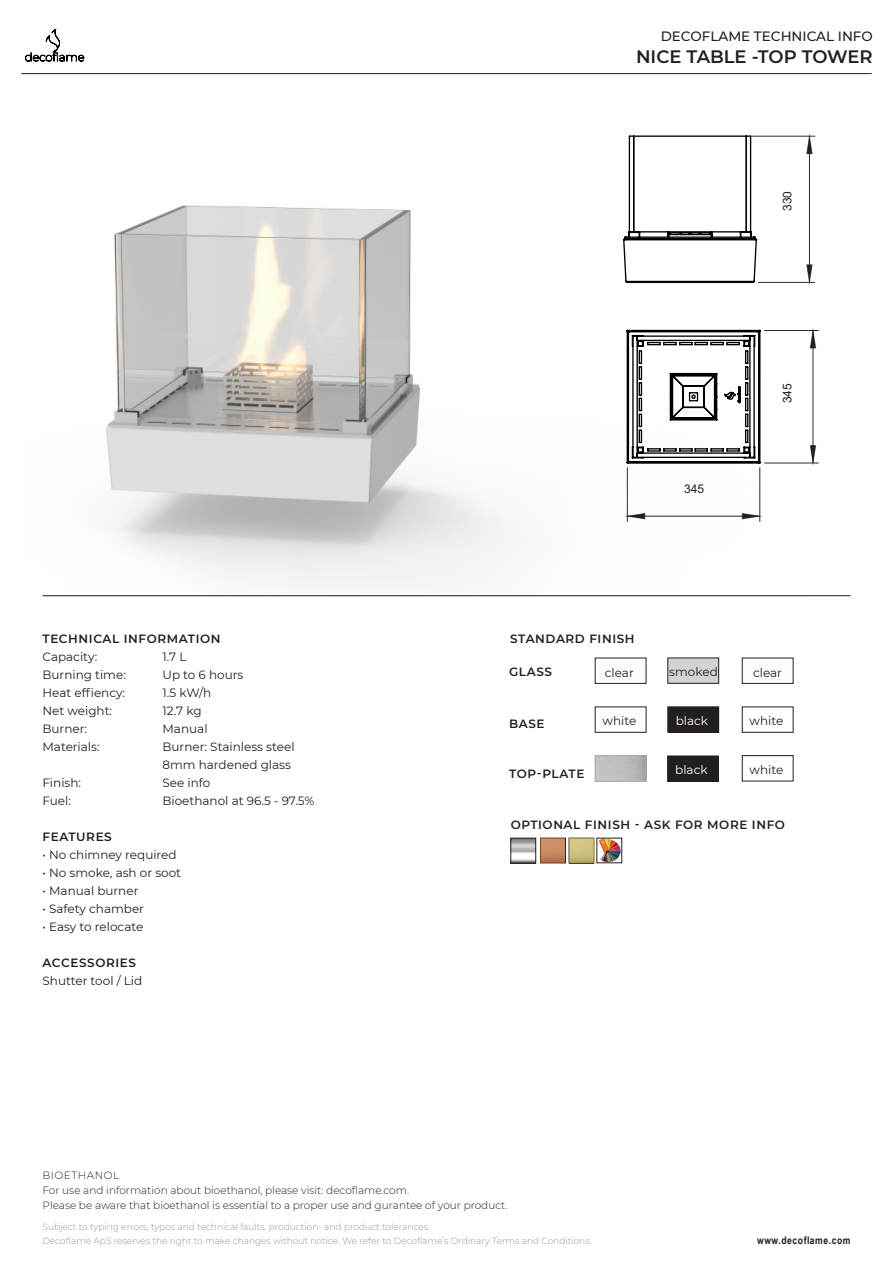
<style>
.page{position:relative;width:893px;height:1263px;background:#fff}
.page>*{position:absolute;margin:0;border:0;box-sizing:border-box;transform-origin:0 0}
.t1{font:600 18px "Montserrat";color:#231f20}
.t2{font:500 13.5px "Montserrat";color:#231f20}
.t3{font:12px/18px "Montserrat";color:#231f20}
.t4{font:600 12px "Montserrat";letter-spacing:.05em;color:#231f20}
.t5{font:12px "Montserrat";color:#fff}
.t6{font:12px "Arial";color:#231f20}
.t7{font:300 10.5px/15px "Montserrat";color:#231f20}
.t8{font:700 10.5px "Arial Narrow";letter-spacing:.05em;color:#231f20}
.t9{font:300 9px/13.5px "Montserrat";color:#939598}
</style>
<div class="page">
<svg style="left:25px;top:29px;width:59px;height:32px"></svg>
<hr style="left:21px;top:73px;width:851px;height:1px;background:#231f20">
<img style="left:21px;top:73px;width:787px;height:523px">
<hr style="left:54px;top:98px;width:785px;height:1px;background:#fff">
<img style="left:599px;top:840px;width:21px;height:21px">
<div style="left:511px;top:838px;width:25px;height:25px;border:1px solid #231f20"></div>
<svg style="left:540px;top:838px;width:25px;height:25px"></svg>
<svg style="left:569px;top:838px;width:25px;height:25px"></svg>
<svg style="left:624px;top:327px;width:195px;height:195px"></svg>
<svg style="left:622px;top:133px;width:193px;height:152px"></svg>
<hr style="left:43px;top:595px;width:807px;height:1px;background:#231f20">
<div style="left:595px;top:755px;width:51px;height:26px;border:1px solid #a8a9ad"></div>
<div style="left:668px;top:658px;width:51px;height:25px;background:#d2d3d5"></div>
<div style="left:668px;top:707px;width:51px;height:25px;background:#231f20"></div>
<div style="left:668px;top:756px;width:50px;height:25px;background:#231f20"></div>
<div style="left:667px;top:756px;width:52px;height:25px;border:1px solid #231f20"></div>
<div style="left:742px;top:755px;width:51px;height:26px;border:1px solid #231f20"></div>
<p class="t2" style="left:661px;top:27px;width:213px">DECOFLAME TECHNICAL INFO</p>
<h1 class="t1" style="left:636px;top:43px;width:238px">NICE TABLE -TOP TOWER</h1>
<p class="t6" style="left:779px;top:211px;width:22px;rotate:-90deg">330</p>
<p class="t4" style="left:43px;top:630px;width:180px">TECHNICAL INFORMATION</p>
<p class="t3" style="left:43px;top:647px;width:56px">Capacity:</p>
<p class="t3" style="left:163px;top:647px;width:26px">1.7 L</p>
<p class="t3" style="left:43px;top:665px;width:85px">Burning time:</p>
<p class="t3" style="left:163px;top:665px;width:82px">Up to 6 hours</p>
<p class="t3" style="left:43px;top:683px;width:84px">Heat effiency:</p>
<p class="t3" style="left:163px;top:683px;width:50px">1.5 kW/h</p>
<p class="t3" style="left:43px;top:701px;width:71px">Net weight:</p>
<p class="t3" style="left:163px;top:701px;width:41px">12.7 kg</p>
<p class="t3" style="left:43px;top:719px;width:46px">Burner:</p>
<p class="t3" style="left:163px;top:719px;width:47px">Manual</p>
<p class="t3" style="left:43px;top:737px;width:59px">Materials:</p>
<p class="t3" style="left:163px;top:737px;width:134px">Burner: Stainless steel<br>8mm hardened glass</p>
<p class="t3" style="left:43px;top:773px;width:40px">Finish:</p>
<p class="t3" style="left:163px;top:773px;width:49px">See info</p>
<p class="t3" style="left:43px;top:791px;width:30px">Fuel:</p>
<p class="t3" style="left:163px;top:791px;width:154px">Bioethanol at 96.5 - 97.5%</p>
<p class="t4" style="left:43px;top:828px;width:71px">FEATURES</p>
<p class="t3" style="left:43px;top:845px;width:136px">• No chimney required</p>
<p class="t3" style="left:43px;top:863px;width:140px">• No smoke, ash or soot</p>
<p class="t3" style="left:43px;top:881px;width:98px">• Manual burner</p>
<p class="t3" style="left:43px;top:899px;width:103px">• Safety chamber</p>
<p class="t3" style="left:43px;top:917px;width:102px">• Easy to relocate</p>
<p class="t4" style="left:43px;top:954px;width:95px">ACCESSORIES</p>
<p class="t3" style="left:43px;top:971px;width:101px">Shutter tool / Lid</p>
<p class="t6" style="left:684px;top:480px;width:22px">345</p>
<p class="t6" style="left:779px;top:403px;width:22px;rotate:-90deg">345</p>
<p class="t4" style="left:510px;top:630px;width:126px">STANDARD FINISH</p>
<p class="t4" style="left:509px;top:664px;width:44px">GLASS</p>
<p class="t4" style="left:509px;top:715px;width:37px">BASE</p>
<p class="t4" style="left:509px;top:765px;width:77px">TOP-PLATE</p>
<p class="t3" style="left:605px;top:663px;width:30px">clear</p>
<p class="t3" style="left:602px;top:712px;width:35px">white</p>
<p class="t3" style="left:669px;top:663px;width:50px">smoked</p>
<p class="t5" style="left:676px;top:713px;width:34px">black</p>
<p class="t3" style="left:753px;top:663px;width:30px">clear</p>
<p class="t3" style="left:750px;top:712px;width:35px">white</p>
<p class="t5" style="left:675px;top:762px;width:34px">black</p>
<p class="t3" style="left:750px;top:760px;width:35px">white</p>
<p class="t4" style="left:511px;top:816px;width:276px">OPTIONAL FINISH - ASK FOR MORE INFO</p>
<p class="t7" style="left:43px;top:1168px;width:467px">BIOETHANOL<br>For use and information about bioethanol, please visit: decoflame.com.<br>Please be aware that bioethanol is essential to a proper use and gurantee of your product.</p>
<p class="t9" style="left:43px;top:1220px;width:550px">Subject to typing errors, typos and technical faults, production- and product tolerances.<br>Decoflame ApS reserves the right to make changes without notice. We refer to Decoflame’s Ordinary Terms and Conditions.</p>
<p class="t8" style="left:757px;top:1233px;width:95px">www.decoflame.com</p>
</div>
